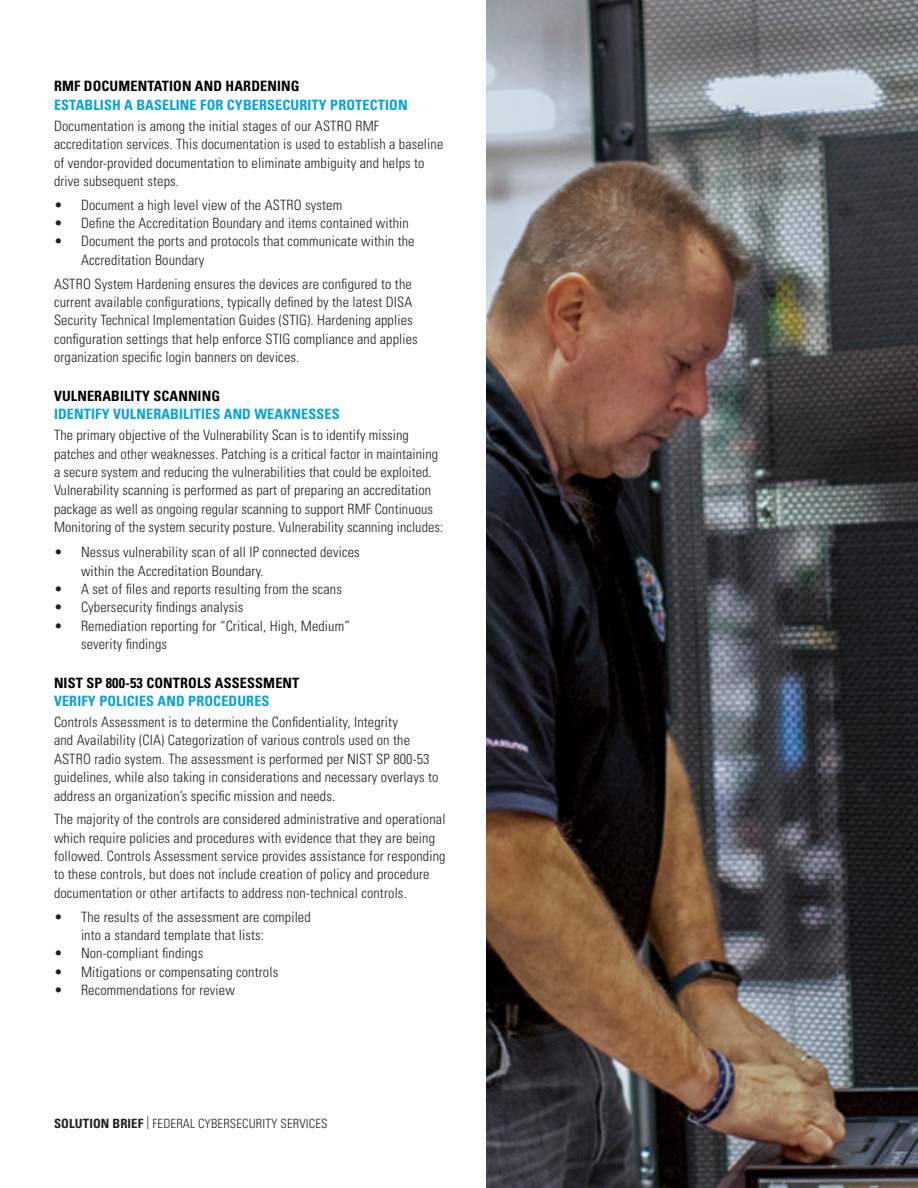
<style>
.page{position:relative;width:918px;height:1188px;background:#fff}
.page>*{position:absolute;margin:0;border:0;box-sizing:border-box;transform-origin:0 0}
.Body_Text{font:300 condensed 14.25px/18.3px "Univers LT Std";letter-spacing:.01em;color:#231f20}
.Body_Text-2{font:700 condensed 14.25px "Univers LT Std";letter-spacing:.01em;color:#00a3e0}
.Body_Text-3{font:700 condensed 14.25px "Univers LT Std";letter-spacing:.01em;color:#000}
.t1{font:300 condensed 12.75px "Univers LT Std";letter-spacing:.01em;color:#231f20}
.s1{font-weight:700}
</style>
<div class="page">
<img style="left:486px;top:0;width:432px;height:1188px">
<p class="Body_Text-3" style="left:54px;top:78px;width:247px">RMF DOCUMENTATION AND HARDENING</p>
<p class="Body_Text-2" style="left:54px;top:96px;width:355px">ESTABLISH A BASELINE FOR CYBERSECURITY PROTECTION</p>
<p class="Body_Text" style="left:54px;top:117px;width:391px">Documentation is among the initial stages of our ASTRO RMF accreditation services. This documentation is used to establish a baseline of vendor-provided documentation to eliminate ambiguity and helps to drive subsequent steps.</p>
<p class="Body_Text" style="left:54px;top:196px;width:290px">• Document a high level view of the ASTRO system</p>
<p class="Body_Text" style="left:54px;top:214px;width:356px">• Define the Accreditation Boundary and items contained within</p>
<p class="Body_Text" style="left:81px;top:232px;width:335px;text-indent:-27px">• Document the ports and protocols that communicate within the<br>Accreditation Boundary</p>
<p class="Body_Text" style="left:54px;top:274px;width:365px">ASTRO System Hardening ensures the devices are configured to the current available configurations, typically defined by the latest DISA Security Technical Implementation Guides (STIG). Hardening applies configuration settings that help enforce STIG compliance and applies organization specific login banners on devices.</p>
<p class="Body_Text-3" style="left:54px;top:387px;width:168px">VULNERABILITY SCANNING</p>
<p class="Body_Text-2" style="left:54px;top:405px;width:287px">IDENTIFY VULNERABILITIES AND WEAKNESSES</p>
<p class="Body_Text" style="left:54px;top:426px;width:391px">The primary objective of the Vulnerability Scan is to identify missing patches and other weaknesses. Patching is a critical factor in maintaining a secure system and reducing the vulnerabilities that could be exploited.<br>Vulnerability scanning is performed as part of preparing an accreditation package as well as ongoing regular scanning to support RMF Continuous Monitoring of the system security posture. Vulnerability scanning includes:</p>
<p class="Body_Text" style="left:54px;top:543px;width:307px">• Nessus vulnerability scan of all IP connected devices</p>
<p class="Body_Text" style="left:81px;top:561px;width:184px">within the Accreditation Boundary.</p>
<p class="Body_Text" style="left:54px;top:580px;width:290px">• A set of files and reports resulting from the scans</p>
<p class="Body_Text" style="left:54px;top:598px;width:191px">• Cybersecurity findings analysis</p>
<p class="Body_Text" style="left:54px;top:616px;width:297px">• Remediation reporting for “Critical, High, Medium”</p>
<p class="Body_Text" style="left:81px;top:635px;width:88px">severity findings</p>
<p class="Body_Text-3" style="left:54px;top:674px;width:247px">NIST SP 800-53 CONTROLS ASSESSMENT</p>
<p class="Body_Text-2" style="left:54px;top:692px;width:217px">VERIFY POLICIES AND PROCEDURES</p>
<p class="Body_Text" style="left:54px;top:713px;width:386px">Controls Assessment is to determine the Confidentiality, Integrity<br>and Availability (CIA) Categorization of various controls used on the ASTRO radio system. The assessment is performed per NIST SP 800-53 guidelines, while also taking in considerations and necessary overlays to address an organization’s specific mission and needs.</p>
<p class="Body_Text" style="left:54px;top:810px;width:393px">The majority of the controls are considered administrative and operational which require policies and procedures with evidence that they are being followed. Controls Assessment service provides assistance for responding to these controls, but does not include creation of policy and procedure documentation or other artifacts to address non-technical controls.</p>
<p class="Body_Text" style="left:54px;top:907px;width:258px">• The results of the assessment are compiled</p>
<p class="Body_Text" style="left:81px;top:926px;width:185px">into a standard template that lists:</p>
<p class="Body_Text" style="left:54px;top:944px;width:151px">• Non-compliant findings</p>
<p class="Body_Text" style="left:54px;top:963px;width:226px">• Mitigations or compensating controls</p>
<p class="Body_Text" style="left:54px;top:981px;width:182px">• Recommendations for review</p>
<p class="t1" style="left:54px;top:1116px;width:275px"><span class="s1">SOLUTION BRIEF</span> | FEDERAL CYBERSECURITY SERVICES</p>
</div>
